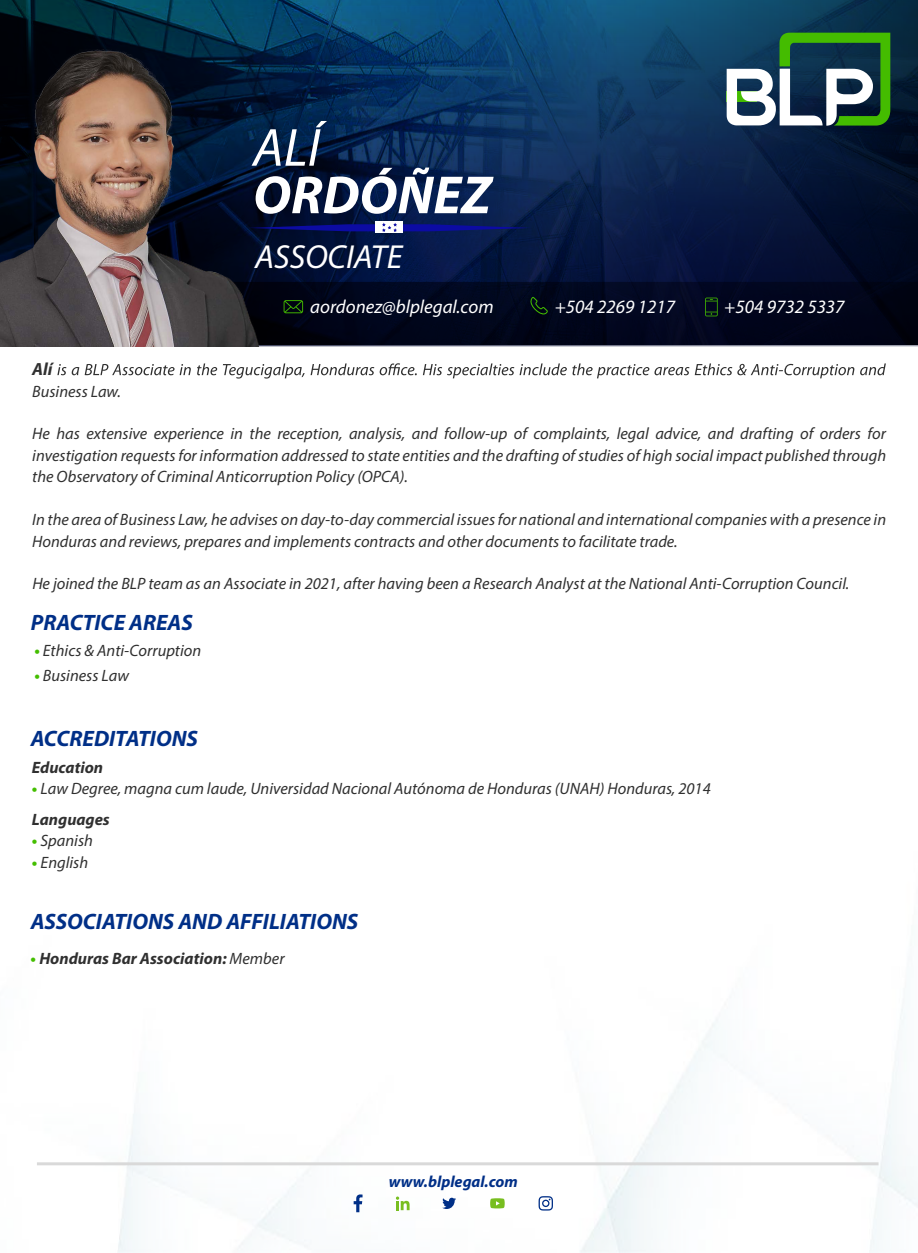
<style>
.page{position:relative;width:918px;height:1253px;background:#fff}
.page>*{position:absolute;margin:0;border:0;box-sizing:border-box;transform-origin:0 0}
.t1{font:italic 700 54px "Myriad Pro";color:#fff}
.t2{font:italic 54px "Myriad Pro";color:#fff}
.t3{font:italic 33.45px "Myriad Pro";color:#fff}
.t4{font:italic 700 22.35px "Myriad Pro";color:#002f87}
.t5{font:italic 18.9px "Myriad Pro";color:#fff}
.t6{font:italic 700 17.55px "Myriad Pro";color:#303030}
.t7{font:italic 16.5px/21.5px "Myriad Pro";color:#303030}
.t8{font:italic 700 16.5px "Myriad Pro";color:#303030}
.t9{font:italic 700 16.05px "Myriad Pro";color:#002f87}
.s1{font-weight:700;font-style:normal;color:#44be00}
.s2{font-weight:700}
.s3{font-style:normal;color:#44be00}
.s4{font-weight:400}
</style>
<div class="page">
<svg style="left:0;top:0;width:918px;height:149px;background:#0a385d"></svg>
<img style="left:0;top:149px;width:918px;height:1103px">
<svg style="left:264px;top:282px;width:654px;height:64px;background:#02071c"></svg>
<svg style="left:57px;top:363px;width:829px;height:15px"></svg>
<svg style="left:727px;top:33px;width:163px;height:93px"></svg>
<svg style="left:284px;top:300px;width:19px;height:13px"></svg>
<svg style="left:530px;top:297px;width:18px;height:17px"></svg>
<svg style="left:705px;top:297px;width:13px;height:19px"></svg>
<hr style="left:37px;top:1161px;width:842px;height:3px;background:#d9d9d9">
<svg style="left:396px;top:1196px;width:14px;height:13px"></svg>
<svg style="left:354px;top:1194px;width:9px;height:17px"></svg>
<svg style="left:442px;top:1197px;width:14px;height:11px"></svg>
<svg style="left:490px;top:1197px;width:15px;height:11px"></svg>
<svg style="left:539px;top:1195px;width:14px;height:15px"></svg>
<div style="left:375px;top:222px;width:28px;height:11px;background:#fff"></div>
<svg style="left:264px;top:222px;width:266px;height:10px;background:#1f277b"></svg>
<img style="left:0;top:49px;width:264px;height:297px">
<h1 class="t2" style="left:253px;top:114px;width:69px">ALÍ</h1>
<h1 class="t1" style="left:253px;top:160px;width:240px">ORDÓÑEZ</h1>
<h2 class="t3" style="left:255px;top:236px;width:149px">ASSOCIATE</h2>
<p class="t5" style="left:310px;top:294px;width:185px">aordonez@blplegal.com</p>
<p class="t5" style="left:555px;top:294px;width:122px">+504 2269 1217</p>
<p class="t5" style="left:724px;top:294px;width:122px">+504 9732 5337</p>
<p class="t6" style="left:32px;top:358px;width:22px">Alí</p>
<p class="t7" style="left:32px;top:380px;width:90px">Business Law.</p>
<p class="t7" style="left:32px;top:423px;width:855px;text-align:justify">He has extensive experience in the reception, analysis, and follow-up of complaints, legal advice, and drafting of orders for investigation requests for information addressed to state entities and the drafting ofstudies of high social impact published through the Observatory of Criminal Anticorruption Policy (OPCA).</p>
<p class="t7" style="left:32px;top:508px;width:855px">In the area of Business Law, he advises on day-to-day commercial issues for national and international companies with a presence in<br>Honduras and reviews, prepares and implements contracts and other documents to facilitate trade.</p>
<p class="t7" style="left:32px;top:572px;width:819px">He joined the BLP team as an Associate in 2021, after having been a Research Analyst at the National Anti-Corruption Council.</p>
<h3 class="t4" style="left:31px;top:607px;width:164px">PRACTICE AREAS</h3>
<p class="t7" style="left:34px;top:639px;width:168px"><span class="s1">•</span> Ethics &amp; Anti-Corruption</p>
<p class="t7" style="left:34px;top:664px;width:96px"><span class="s1">•</span> Business Law</p>
<h3 class="t4" style="left:31px;top:723px;width:169px">ACCREDITATIONS</h3>
<p class="t8" style="left:32px;top:756px;width:73px">Education</p>
<p class="t7" style="left:32px;top:772px;width:681px;line-height:30.8px"><span class="s1">•</span> Law Degree, magna cum laude, Universidad Nacional Autónoma de Honduras (UNAH) Honduras, 2014<br><span class="s2">Languages</span></p>
<p class="t7" style="left:32px;top:829px;width:63px"><span class="s1">•</span> Spanish</p>
<p class="t7" style="left:32px;top:851px;width:58px"><span class="s1">•</span> English</p>
<h3 class="t4" style="left:31px;top:906px;width:329px">ASSOCIATIONS AND AFFILIATIONS</h3>
<p class="t8" style="left:30px;top:947px;width:256px"><span class="s3">•</span> Honduras Bar Association: <span class="s4">Member</span></p>
<p class="t9" style="left:389px;top:1170px;width:131px">www.blplegal.com</p>
</div>
